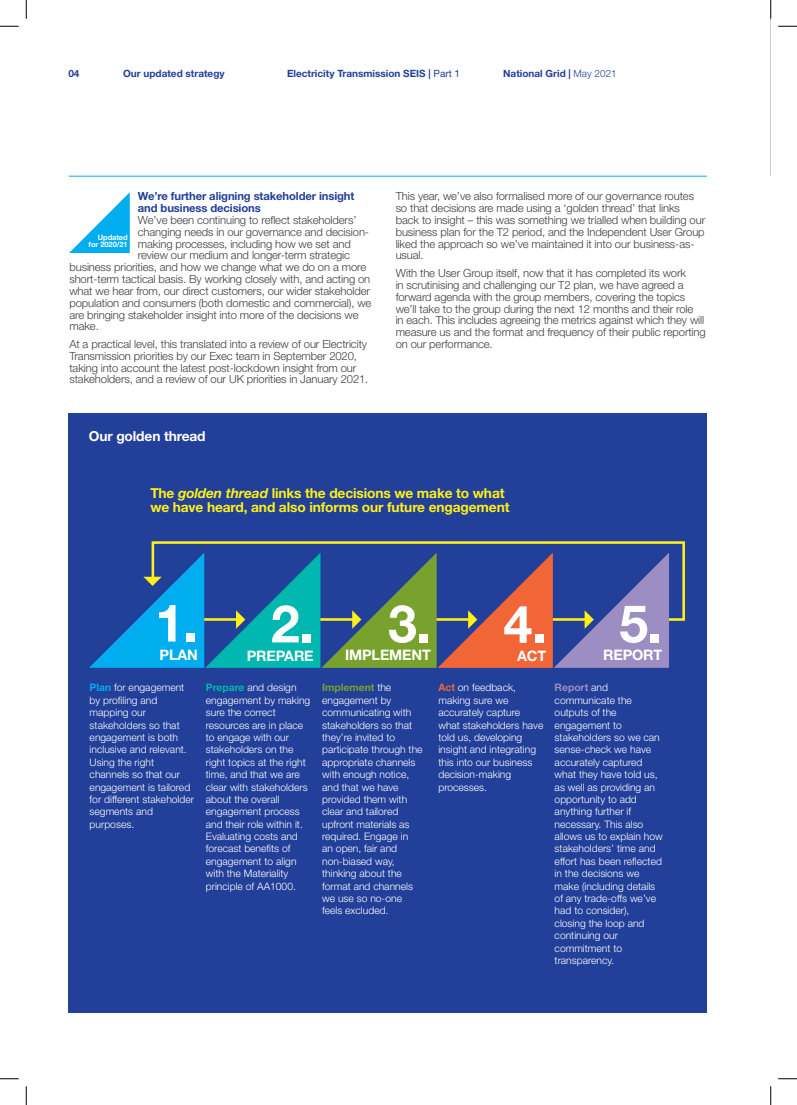
<style>
.page{position:relative;width:797px;height:1105px;background:#fff}
.page>*{position:absolute;margin:0;border:0;box-sizing:border-box;transform-origin:0 0}
.t1{font:700 52px "Helvetica Neue";color:#fff}
.t2{font:700 14.5px "Helvetica Neue";letter-spacing:-.01em;color:#fff}
.t3{font:700 13.75px/14.4px "Helvetica Neue";letter-spacing:-.01em;color:#fff116}
.t4{font:700 13.75px "Helvetica Neue";letter-spacing:-.01em;color:#fff}
.t5{font:300 11.25px/11.9px "Helvetica Neue";letter-spacing:-.01em;color:#3e3e3f}
.t6{font:700 11.25px/11.9px "Helvetica Neue";letter-spacing:-.01em;color:#223f99}
.t7{font:300 10.38px/12.4px "Helvetica Neue";color:#fff}
.t8{font:700 10px "Helvetica Neue";color:#223f99}
.t9{font:700 7.5px/7.5px "Helvetica Neue";letter-spacing:-.01em;color:#fff;text-align:right}
.s1{font-weight:400}
.s2{font-weight:300}
.s3{font-style:italic}
.s4{font-weight:700;color:#00aeef}
.s5{font-weight:700;color:#00b8af}
.s6{font-weight:700;color:#78a22d}
.s7{font-weight:700;color:#f26537}
.s8{font-weight:700;color:#9c8dc3}
</style>
<div class="page">
<hr style="left:69px;top:176px;width:638px;height:1px;background:#00aeef">
<div style="left:68px;top:413px;width:639px;height:600px;background:#223f99"></div>
<svg style="left:151px;top:541px;width:534px;height:80px"></svg>
<svg style="left:89px;top:553px;width:580px;height:115px"></svg>
<svg style="left:69px;top:192px;width:61px;height:61px"></svg>
<svg style="left:0;top:25px;width:19px;height:2px"></svg>
<svg style="left:778px;top:25px;width:19px;height:2px"></svg>
<svg style="left:0;top:1078px;width:19px;height:1px"></svg>
<svg style="left:778px;top:1078px;width:19px;height:1px"></svg>
<svg style="left:25px;top:0;width:2px;height:19px"></svg>
<svg style="left:25px;top:1086px;width:2px;height:19px"></svg>
<svg style="left:770px;top:0;width:1px;height:19px"></svg>
<svg style="left:770px;top:1086px;width:1px;height:19px"></svg>
<p class="t8" style="left:68px;top:67px;width:13px">04</p>
<p class="t8" style="left:287px;top:67px;width:175px">Electricity Transmission SEIS | <span class="s1">Part 1</span></p>
<p class="t8" style="left:503px;top:67px;width:115px">National Grid | <span class="s2">May 2021</span></p>
<p class="t8" style="left:123px;top:67px;width:103px">Our updated strategy</p>
<p class="t6" style="left:138px;top:190px;width:218px">We’re further aligning stakeholder insight and business decisions</p>
<p class="t5" style="left:138px;top:214px;width:220px">We’ve been continuing to reflect stakeholders’</p>
<p class="t5" style="left:138px;top:226px;width:233px">changing needs in our governance and decision-</p>
<p class="t5" style="left:138px;top:237px;width:214px">making processes, including how we set and</p>
<p class="t5" style="left:138px;top:249px;width:214px">review our medium and longer-term strategic</p>
<p class="t5" style="left:69px;top:261px;width:298px">business priorities, and how we change what we do on a more</p>
<p class="t5" style="left:69px;top:273px;width:302px">short-term tactical basis. By working closely with, and acting on</p>
<p class="t5" style="left:69px;top:285px;width:302px">what we hear from, our direct customers, our wider stakeholder</p>
<p class="t5" style="left:69px;top:296px;width:303px">population and consumers (both domestic and commercial), we</p>
<p class="t5" style="left:69px;top:308px;width:291px">are bringing stakeholder insight into more of the decisions we</p>
<p class="t5" style="left:69px;top:320px;width:31px">make.</p>
<p class="t5" style="left:69px;top:338px;width:300px">At a practical level, this translated into a review of our Electricity Transmission priorities by our Exec team in September 2020, taking into account the latest post-lockdown insight from our stakeholders, and a review of our UK priorities in January 2021.</p>
<p class="t9" style="left:89px;top:233px;width:41px">Updated for 2020/21</p>
<h3 class="t4" style="left:89px;top:427px;width:118px">Our golden thread</h3>
<p class="t5" style="left:395px;top:190px;width:311px">This year, we’ve also formalised more of our governance routes so that decisions are made using a ‘golden thread’ that links back to insight – this was something we trialled when building our business plan for the T2 period, and the Independent User Group liked the approach so we’ve maintained it into our business-as&shy;usual.</p>
<p class="t5" style="left:395px;top:267px;width:311px">With the User Group itself, now that it has completed its work<br>in scrutinising and challenging our T2 plan, we have agreed a forward agenda with the group members, covering the topics we’ll take to the group during the next 12 months and their role<br>in each. This includes agreeing the metrics against which they will measure us and the format and frequency of their public reporting on our performance.</p>
<h3 class="t3" style="left:150px;top:485px;width:361px">The <span class="s3">golden thread</span> links the decisions we make to what we have heard, and also informs our future engagement</h3>
<h1 class="t1" style="left:155px;top:591px;width:44px">1.</h1>
<h2 class="t2" style="left:160px;top:645px;width:40px">PLAN</h2>
<h1 class="t1" style="left:271px;top:592px;width:44px">2.</h1>
<h2 class="t2" style="left:247px;top:646px;width:68px">PREPARE</h2>
<h1 class="t1" style="left:388px;top:592px;width:44px">3.</h1>
<h2 class="t2" style="left:345px;top:646px;width:87px">IMPLEMENT</h2>
<h1 class="t1" style="left:503px;top:592px;width:44px">4.</h1>
<h2 class="t2" style="left:517px;top:647px;width:31px">ACT</h2>
<h1 class="t1" style="left:619px;top:592px;width:44px">5.</h1>
<h2 class="t2" style="left:603px;top:646px;width:60px">REPORT</h2>
<p class="t7" style="left:90px;top:681px;width:106px"><span class="s4">Plan</span> for engagement by profiling and mapping our stakeholders so that engagement is both inclusive and relevant.<br>Using the right channels so that our engagement is tailored for different stakeholder segments and purposes.</p>
<p class="t7" style="left:206px;top:681px;width:106px"><span class="s5">Prepare</span> and design engagement by making sure the correct resources are in place to engage with our stakeholders on the right topics at the right time, and that we are clear with stakeholders about the overall engagement process and their role within it.<br>Evaluating costs and forecast benefits of engagement to align with the Materiality principle of AA1000.</p>
<p class="t7" style="left:322px;top:681px;width:102px"><span class="s6">Implement</span> the engagement by communicating with stakeholders so that they’re invited to participate through the appropriate channels with enough notice, and that we have provided them with clear and tailored upfront materials as required. Engage in<br>an open, fair and non-biased way, thinking about the format and channels we use so no-one feels excluded.</p>
<p class="t7" style="left:438px;top:681px;width:106px"><span class="s7">Act</span> on feedback, making sure we accurately capture what stakeholders have told us, developing insight and integrating this into our business decision-making processes.</p>
<p class="t7" style="left:554px;top:681px;width:110px"><span class="s8">Report</span> and communicate the outputs of the engagement to stakeholders so we can sense-check we have accurately captured what they have told us, as well as providing an opportunity to add anything further if necessary. This also allows us to explain how stakeholders’ time and effort has been reflected in the decisions we make (including details of any trade-offs we’ve had to consider), closing the loop and continuing our commitment to transparency.</p>
</div>
